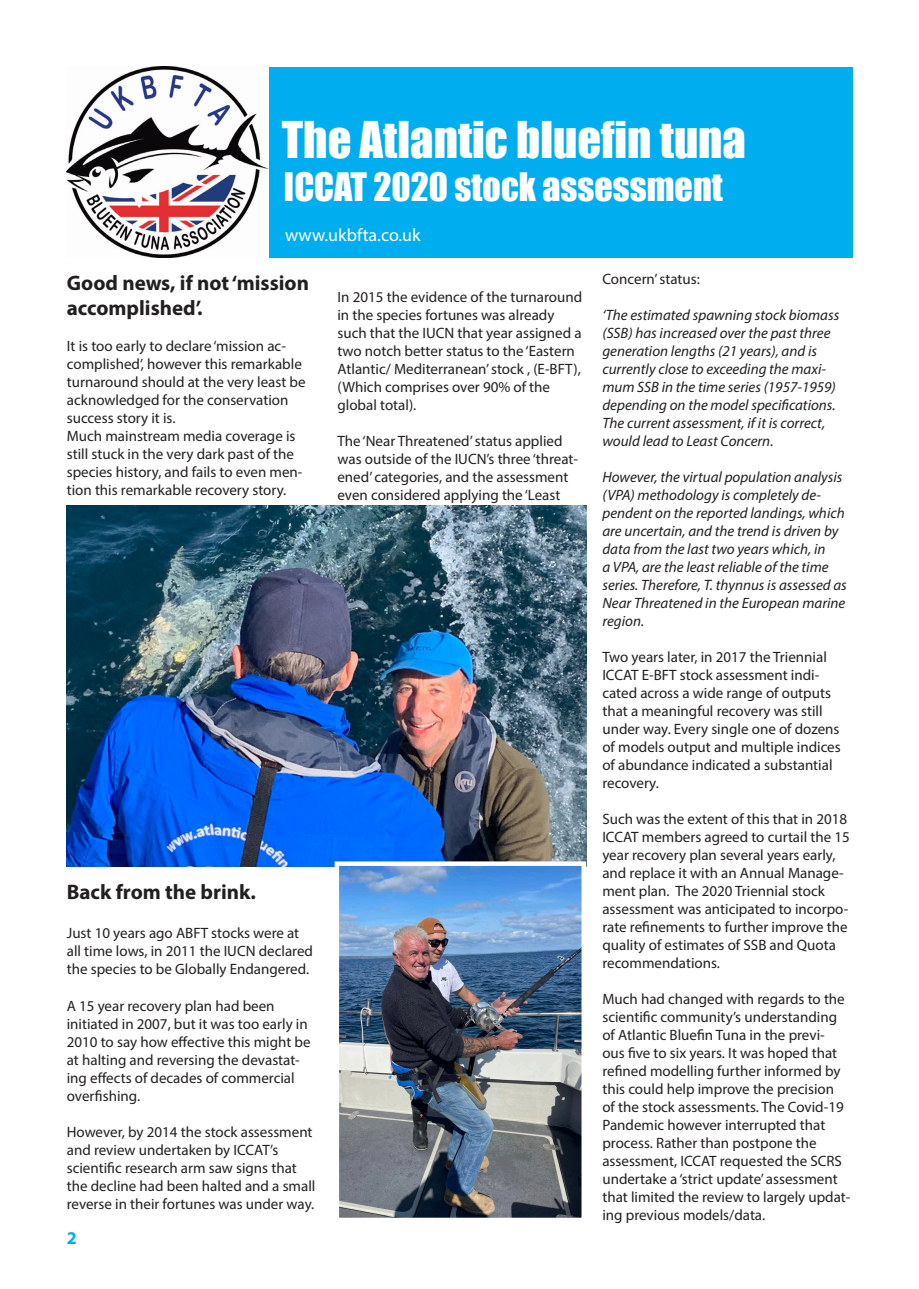
<style>
.page{position:relative;width:919px;height:1289px;background:#fff}
.page>*{position:absolute;margin:0;border:0;box-sizing:border-box;transform-origin:0 0}
.t1{font:46.5px "Impact";color:#fff}
.t2{font:36px "Impact";color:#fff}
.t3{font:700 21px/25.2px "Myriad Pro";color:#231f20}
.t4{font:18px "Myriad Pro";color:#fff}
.t5{font:700 18px "Myriad Pro";color:#00aeef}
.t6{font:15px/18px "Myriad Pro";color:#231f20}
.t7{font:italic 15px/18px "Myriad Pro";color:#231f20}
</style>
<div class="page">
<div style="left:67px;top:67px;width:785px;height:190px;background:#00aeef"></div>
<img style="left:66px;top:67px;width:203px;height:190px">
<img style="left:67px;top:505px;width:519px;height:361px">
<img style="left:339px;top:866px;width:242px;height:351px">
<div style="left:334px;top:861px;width:252px;height:361px;border:4px solid #fff"></div>
<p class="t1" style="left:282px;top:104px;width:465px">The Atlantic bluefin tuna</p>
<p class="t2" style="left:284px;top:159px;width:440px">ICCAT 2020 stock assessment</p>
<p class="t4" style="left:285px;top:224px;width:137px">www.ukbfta.co.uk</p>
<p class="t3" style="left:67px;top:270px;width:244px">Good news, if not ‘mission accomplished’.</p>
<p class="t6" style="left:67px;top:337px;width:240px">It is too early to declare ‘mission ac&shy;complished’, however this remarkable turnaround should at the very least be acknowledged for the conservation success story it is.</p>
<p class="t6" style="left:67px;top:427px;width:237px">Much mainstream media coverage is still stuck in the very dark past of the species history, and fails to even men&shy;tion this remarkable recovery story.</p>
<p class="t6" style="left:337px;top:287px;width:246px">In 2015 the evidence of the turnaround in the species fortunes was already such that the IUCN that year assigned a two notch better status to the ‘Eastern Atlantic/ Mediterranean’ stock , (E-BFT), (Which comprises over 90% of the global total).</p>
<p class="t6" style="left:337px;top:431px;width:242px">The ‘Near Threatened’ status applied was outside of the IUCN’s three ‘threat&shy;ened’ categories, and the assessment even considered applying the ‘Least</p>
<p class="t3" style="left:67px;top:878px;width:191px">Back from the brink.</p>
<p class="t6" style="left:67px;top:924px;width:248px">Just 10 years ago ABFT stocks were at all time lows, in 2011 the IUCN declared the species to be Globally Endangered.</p>
<p class="t6" style="left:67px;top:996px;width:245px">A 15 year recovery plan had been initiated in 2007, but it was too early in 2010 to say how effective this might be at halting and reversing the devastat&shy;ing effects of decades of commercial overfishing.</p>
<p class="t6" style="left:67px;top:1122px;width:250px">However, by 2014 the stock assessment and review undertaken by ICCAT’s scientific research arm saw signs that the decline had been halted and a small reverse in their fortunes was under way.</p>
<p class="t5" style="left:67px;top:1226px;width:11px">2</p>
<p class="t6" style="left:602px;top:269px;width:99px">Concern’ status:</p>
<p class="t7" style="left:602px;top:305px;width:238px">‘The estimated spawning stock biomass (SSB) has increased over the past three generation lengths (21 years), and is currently close to exceeding the maxi&shy;mum SSB in the time series (1957-1959) depending on the model specifications.<br>The current assessment, if it is correct, would lead to Least Concern.</p>
<p class="t7" style="left:602px;top:467px;width:246px">However, the virtual population analysis (VPA) methodology is completely de&shy;pendent on the reported landings, which are uncertain, and the trend is driven by data from the last two years which, in<br>a VPA, are the least reliable of the time series. Therefore, T. thynnus is assessed as Near Threatened in the European marine region.</p>
<p class="t6" style="left:602px;top:647px;width:240px">Two years later, in 2017 the Triennial ICCAT E-BFT stock assessment indi&shy;cated across a wide range of outputs that a meaningful recovery was still under way. Every single one of dozens of models output and multiple indices of abundance indicated a substantial recovery.</p>
<p class="t6" style="left:602px;top:809px;width:249px">Such was the extent of this that in 2018<br>ICCAT members agreed to curtail the 15 year recovery plan several years early, and replace it with an Annual Manage&shy;ment plan. The 2020 Triennial stock assessment was anticipated to incorpo&shy;rate refinements to further improve the quality of estimates of SSB and Quota recommendations.</p>
<p class="t6" style="left:602px;top:989px;width:249px">Much had changed with regards to the scientific community’s understanding of Atlantic Bluefin Tuna in the previ&shy;ous five to six years. It was hoped that refined modelling further informed by this could help improve the precision of the stock assessments. The Covid-19<br>Pandemic however interrupted that process. Rather than postpone the assessment, ICCAT requested the SCRS undertake a ‘strict update’ assessment that limited the review to largely updat&shy;ing previous models/data.</p>
</div>
